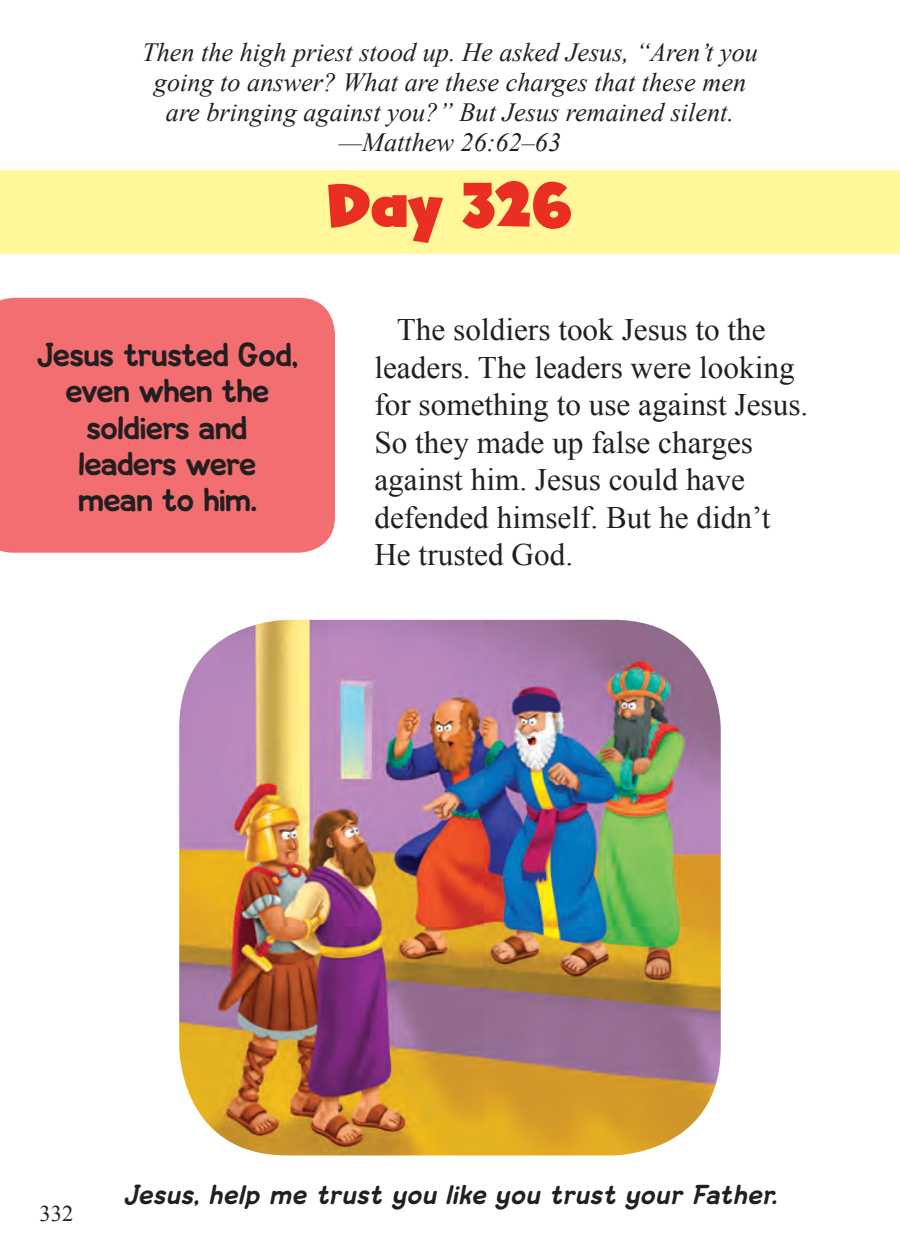
<style>
.page{position:relative;width:900px;height:1260px;background:#fff}
.page>*{position:absolute;margin:0;border:0;box-sizing:border-box;transform-origin:0 0}
.DATE{font:62.5px "Ghost Kid AOE Pro";color:#e82f21}
.BODY_COPY{font:31.25px/37.5px "Times New Roman";color:#231f20}
.CALL_OUT{font:30px "Loose";color:#231f20}
.SCRIPTURE_AT_TOP{font:italic 26.25px "Times New Roman";color:#231f20}
.THANK_YOU_BOTTOM_OF{font:italic 25px "Loose";letter-spacing:.05em;color:#231f20}
.t1{font:22.5px "Times New Roman";color:#231f20}
</style>
<div class="page">
<div style="left:0;top:171px;width:900px;height:83px;background:#fff79a"></div>
<div style="left:0;top:298px;width:335px;height:255px;background:#f26e71"></div>
<img style="left:179px;top:620px;width:542px;height:535px">
<p class="SCRIPTURE_AT_TOP" style="left:142px;top:35px;width:617px">Then the high priest stood up. He asked Jesus, “Aren’t you</p>
<p class="SCRIPTURE_AT_TOP" style="left:154px;top:65px;width:594px">going to answer? What are these charges that these men</p>
<p class="SCRIPTURE_AT_TOP" style="left:166px;top:95px;width:570px">are bringing against you?” But Jesus remained silent.</p>
<p class="SCRIPTURE_AT_TOP" style="left:339px;top:125px;width:224px">—Matthew 26:62–63</p>
<p class="DATE" style="left:328px;top:165px;width:245px">Day 326</p>
<p class="CALL_OUT" style="left:37px;top:334px;width:262px">Jesus trusted God,</p>
<p class="CALL_OUT" style="left:66px;top:371px;width:205px">even when the</p>
<p class="CALL_OUT" style="left:87px;top:407px;width:162px">soldiers and</p>
<p class="CALL_OUT" style="left:79px;top:443px;width:179px">leaders were</p>
<p class="CALL_OUT" style="left:78px;top:479px;width:180px">mean to him.</p>
<p class="BODY_COPY" style="left:397px;top:311px;width:370px">The soldiers took Jesus to the</p>
<p class="BODY_COPY" style="left:374px;top:348px;width:422px">leaders. The leaders were looking</p>
<p class="BODY_COPY" style="left:374px;top:386px;width:435px">for something to use against Jesus.<br>So they made up false charges</p>
<p class="BODY_COPY" style="left:374px;top:461px;width:372px">against him. Jesus could have</p>
<p class="BODY_COPY" style="left:374px;top:498px;width:398px">defended himself. But he didn’t</p>
<p class="BODY_COPY" style="left:374px;top:536px;width:200px">He trusted God.</p>
<p class="t1" style="left:40px;top:1199px;width:35px">332</p>
<p class="THANK_YOU_BOTTOM_OF" style="left:124px;top:1177px;width:654px">Jesus, help me trust you like you trust your Father.</p>
</div>
